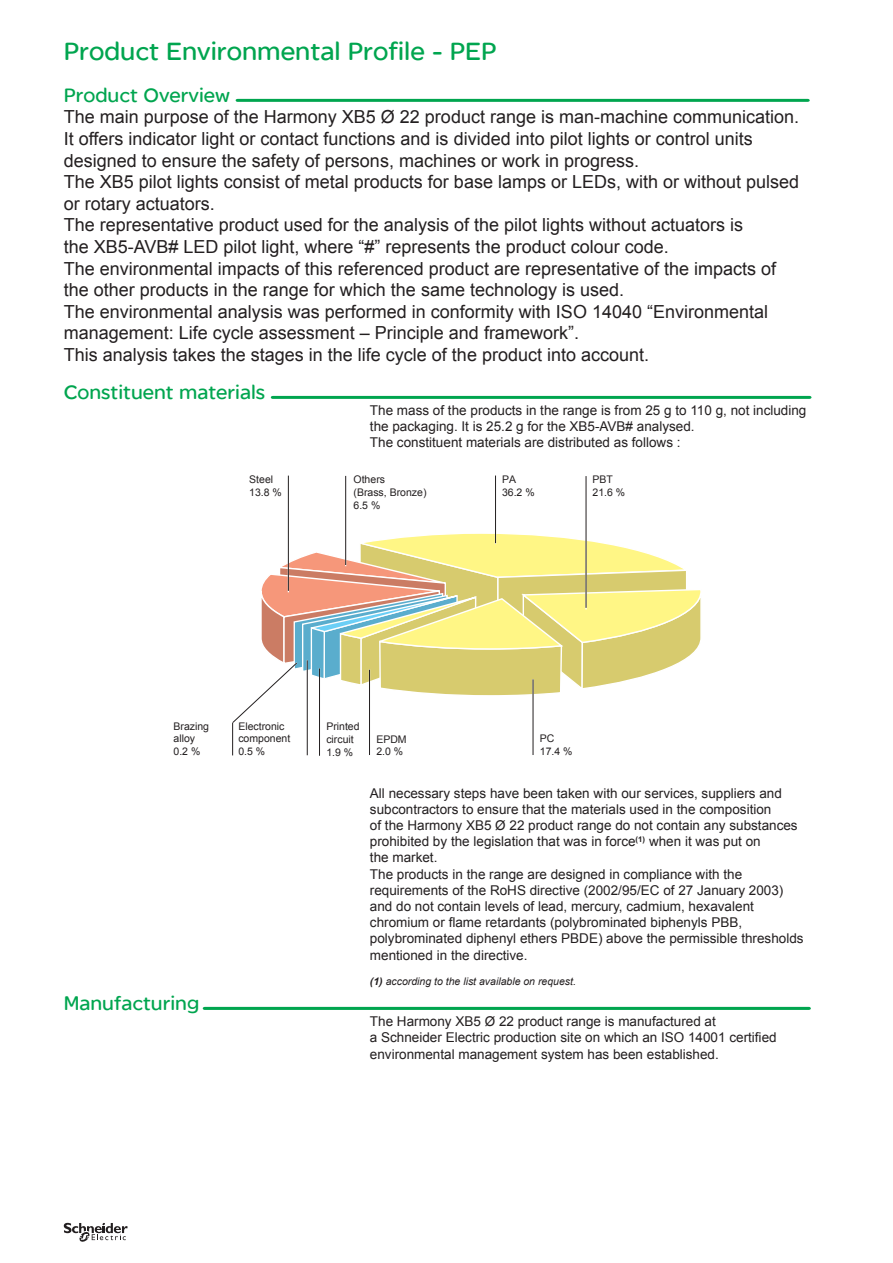
<style>
.page{position:relative;width:893px;height:1263px;background:#fff}
.page>*{position:absolute;margin:0;border:0;box-sizing:border-box;transform-origin:0 0}
.t1{font:27px "SE Optimist Semi";color:#00a54f}
.t2{font:21px "SE Optimist Semi";color:#00a54f}
.t3{font:18px/21.6px "Arial";color:#231f20}
.t4{font:13.5px/16.2px "Arial";color:#231f20}
.t5{font:10.5px/12.8px "Arial";color:#231f20}
.t6{font:italic 10.5px "Arial";color:#231f20}
.s1{font-weight:700}
</style>
<div class="page">
<svg style="left:236px;top:99px;width:574px;height:3px;background:#0ca957"></svg>
<svg style="left:271px;top:396px;width:540px;height:3px;background:#09a855"></svg>
<hr style="left:288px;top:476px;width:1px;height:115px;background:#231f20">
<hr style="left:345px;top:476px;width:1px;height:89px;background:#231f20">
<hr style="left:495px;top:475px;width:1px;height:68px;background:#231f20">
<hr style="left:586px;top:476px;width:1px;height:132px;background:#231f20">
<hr style="left:533px;top:679px;width:1px;height:76px;background:#231f20">
<hr style="left:369px;top:670px;width:1px;height:85px;background:#231f20">
<hr style="left:319px;top:668px;width:1px;height:88px;background:#231f20">
<hr style="left:307px;top:660px;width:1px;height:95px;background:#231f20">
<svg style="left:232px;top:532px;width:469px;height:193px"></svg>
<hr style="left:232px;top:723px;width:1px;height:32px;background:#231f20">
<svg style="left:203px;top:1007px;width:608px;height:3px;background:#06a752"></svg>
<svg style="left:64px;top:1223px;width:64px;height:19px"></svg>
<h1 class="t1" style="left:64px;top:36px;width:434px">Product Environmental Profile - PEP</h1>
<h2 class="t2" style="left:64px;top:83px;width:168px">Product Overview</h2>
<p class="t3" style="left:64px;top:107px;width:737px">The main purpose of the Harmony XB5 Ø 22 product range is man-machine communication.<br>It offers indicator light or contact functions and is divided into pilot lights or control units designed to ensure the safety of persons, machines or work in progress.<br>The XB5 pilot lights consist of metal products for base lamps or LEDs, with or without pulsed or rotary actuators.<br>The representative product used for the analysis of the pilot lights without actuators is<br>the XB5-AVB# LED pilot light, where “#” represents the product colour code.<br>The environmental impacts of this referenced product are representative of the impacts of the other products in the range for which the same technology is used.<br>The environmental analysis was performed in conformity with ISO 14040 “Environmental management: Life cycle assessment – Principle and framework”.<br>This analysis takes the stages in the life cycle of the product into account.</p>
<h2 class="t2" style="left:64px;top:380px;width:203px">Constituent materials</h2>
<p class="t4" style="left:370px;top:402px;width:438px">The mass of the products in the range is from 25 g to 110 g, not including the packaging. It is 25.2 g for the XB5-AVB# analysed.<br>The constituent materials are distributed as follows :</p>
<p class="t5" style="left:249px;top:473px;width:34px">Steel<br>13.8 %</p>
<p class="t5" style="left:354px;top:473px;width:74px">Others<br>(Brass, Bronze)<br>6.5 %</p>
<p class="t5" style="left:502px;top:473px;width:34px">PA<br>36.2 %</p>
<p class="t5" style="left:592px;top:473px;width:34px">PBT<br>21.6 %</p>
<p class="t5" style="left:173px;top:720px;width:37px">Brazing alloy<br>0.2 %</p>
<p class="t5" style="left:238px;top:720px;width:53px">Electronic component<br>0.5 %</p>
<h2 class="t2" style="left:64px;top:991px;width:137px">Manufacturing</h2>
<p class="t5" style="left:326px;top:720px;width:35px">Printed circuit<br>1.9 %</p>
<p class="t5" style="left:376px;top:733px;width:32px">EPDM<br>2.0 %</p>
<p class="t5" style="left:540px;top:732px;width:34px">PC<br>17.4 %</p>
<p class="t4" style="left:370px;top:785px;width:435px">All necessary steps have been taken with our services, suppliers and subcontractors to ensure that the materials used in the composition<br>of the Harmony XB5 Ø 22 product range do not contain any substances prohibited by the legislation that was in force<sup>(1)</sup> when it was put on<br>the market.<br>The products in the range are designed in compliance with the requirements of the RoHS directive (2002/95/EC of 27 January 2003) and do not contain levels of lead, mercury, cadmium, hexavalent chromium or flame retardants (polybrominated biphenyls PBB, polybrominated diphenyl ethers PBDE) above the permissible thresholds mentioned in the directive.</p>
<p class="t6" style="left:370px;top:974px;width:208px"><span class="s1">(1)</span> according to the list available on request.</p>
<p class="t4" style="left:370px;top:1013px;width:408px">The Harmony XB5 Ø 22 product range is manufactured at<br>a Schneider Electric production site on which an ISO 14001 certified environmental management system has been established.</p>
</div>
